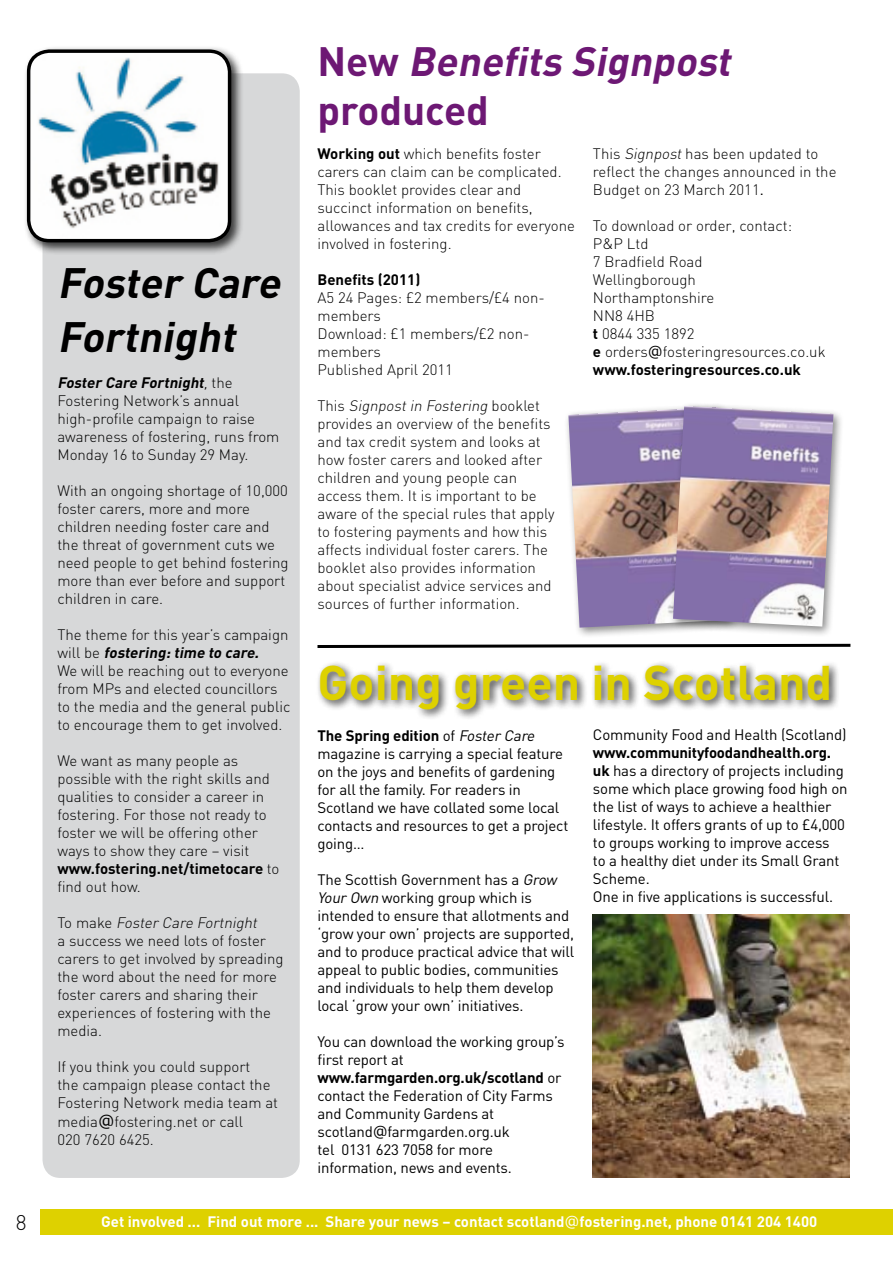
<style>
.page{position:relative;width:893px;height:1263px;background:#fff}
.page>*{position:absolute;margin:0;border:0;box-sizing:border-box;transform-origin:0 0}
.t1{font:700 48px "DIN";color:#ded100}
.t2{font:italic 700 42px/54px "DIN";color:#000}
.t3{font:italic 700 40.5px/48.6px "DIN";color:#6d1874}
.t4{font:300 21px "DIN";color:#000}
.t5{font:300 15px/18px "DIN";color:#000}
.t6{font:15px/18px "DIN";letter-spacing:-.01em;color:#000}
.t7{font:700 15px "DIN";color:#fff}
.t8{font:700 15px "DIN";color:#000}
.s1{font-weight:700;font-style:italic}
.s2{font-style:italic}
.s3{font-weight:700}
.s4{font-family:"Verdana";font-weight:400;font-size:16.5px}
.s5{font-style:normal}
.s6{font-weight:400}
.s7{font-family:"Verdana";font-weight:400}
.s8{font-family:"Verdana"}
</style>
<div class="page">
<div style="left:43px;top:73px;width:257px;height:1105px;background:#d7d8d9;border-radius:18px"></div>
<div style="left:40px;top:1209px;width:853px;height:26px;background:#ded100"></div>
<div style="left:315px;top:660px;width:578px;height:82px;background:#000;opacity:.75"></div>
<img style="left:592px;top:914px;width:258px;height:263px">
<div style="left:563px;top:402px;width:184px;height:243px;background:#000;opacity:.47"></div>
<img style="left:568px;top:407px;width:100px;height:221px">
<div style="left:668px;top:401px;width:183px;height:243px;background:#000;opacity:.47"></div>
<img style="left:673px;top:406px;width:160px;height:221px">
<svg style="left:317px;top:642px;width:534px;height:6px"></svg>
<div style="left:23px;top:46px;width:227px;height:216px;background:#000;opacity:.75"></div>
<img style="left:29px;top:51px;width:200px;height:190px">
<div style="left:27px;top:49px;width:204px;height:193px;border:3px solid #000;border-radius:21px"></div>
<h2 class="t2" style="left:57px;top:253px;width:233px">Foster Care<br>Fortnight</h2>
<p class="t5" style="left:57px;top:373px;width:224px"><span class="s1">Foster Care Fortnight</span><span class="s2">,</span>t h e<br>Fostering Network’s annual high-profile campaign to raise awareness of fostering, runs from<br>Monday 16 to Sunday 29 May.</p>
<p class="t5" style="left:57px;top:481px;width:233px">With an ongoing shortage of 10,000 foster carers, more and more children needing foster care and the threat of government cuts we need people to get behind fostering more than ever before and support children in care.</p>
<p class="t5" style="left:57px;top:625px;width:234px">The theme for this year’s campaign w i l l b e <span class="s1">fostering:time to care.<br></span>We will be reaching out to everyone from MPs and elected councillors to the media and the general public to encourage them to get involved.</p>
<p class="t5" style="left:57px;top:751px;width:223px">We want as many people as possible with the right skills and qualities to consider a career in fostering. For those not ready to foster we will be offering other ways to show they care – visit <span class="s3">www.fostering.net/timetocare</span> to find out how.</p>
<p class="t5" style="left:57px;top:913px;width:228px">To m a k e <span class="s2">Foster Care Fortnight<br></span>a success we need lots of foster carers to get involved by spreading the word about the need for more foster carers and sharing their experiences of fostering with the media.</p>
<p class="t5" style="left:57px;top:1057px;width:222px">If you think you could support<br>the campaign please contact the<br>Fostering Network media team at</p>
<p class="t5" style="left:57px;top:1113px;width:187px">media<span class="s4">@</span>fostering.net or call<br>020 7620 6425.</p>
<h3 class="t3" style="left:317px;top:36px;width:423px"><span class="s5">N e w</span> Benefits Signpost <span class="s5">produced</span></h3>
<p class="t5" style="left:317px;top:145px;width:259px"><span class="s3">Working out</span> which benefits foster carers can claim can be complicated.<br>This booklet provides clear and succinct information on benefits, allowances and tax credits for everyone involved in fostering.</p>
<p class="t8" style="left:317px;top:270px;width:104px">Benefits (2011)</p>
<p class="t5" style="left:317px;top:289px;width:229px">A5 24 Pages: £2 members/£4 non&shy;members<br>Download: £1 members/£2 non&shy;members<br>Published April 2011</p>
<p class="t5" style="left:317px;top:397px;width:239px">T h i s <span class="s2">Signpostin Fostering</span> b o o k le t provides an overview of the benefits and tax credit system and looks at how foster carers and looked after children and young people can access them. It is important to be aware of the special rules that apply to fostering payments and how this affects individual foster carers. The booklet also provides information about specialist advice services and sources of further information.</p>
<p class="t5" style="left:593px;top:144px;width:245px">This <span class="s2">Signpost</span>has been updated to reflect the changes announced in the<br>Budget on 23 March 2011<span class="s6">.</span></p>
<p class="t5" style="left:593px;top:216px;width:234px">To download or order, contact:<br>P&amp;P Ltd<br>7 Bradfield Road<br>Wellingborough<br>Northamptonshire<br>NN8 4HB<br><span class="s3">t</span> 0844 335 1892<br><span class="s3">e</span> orders<span class="s7">@</span>fosteringresources.co.uk <span class="s3">www.fosteringresources.co.uk</span></p>
<h1 class="t1" style="left:317px;top:652px;width:516px">Going green in Scotland</h1>
<p class="t6" style="left:317px;top:726px;width:252px"><span class="s3">The Spring edition</span> of <span class="s2">FosterCare </span>magazine is carrying a special feature on the joys and benefits of gardening for all the family. For readers in<br>Scotland we have collated some local contacts and resources to get a project going…</p>
<p class="t6" style="left:317px;top:870px;width:258px">The Scottish Government has a <span class="s2">Grow YourOwn</span> working group which is intended to ensure that allotments and ‘grow your own’ projects are supported, and to produce practical advice that will appeal to public bodies, communities and individuals to help them develop local ‘grow your own’ initiatives.</p>
<p class="t6" style="left:317px;top:1032px;width:249px">You can download the working group’s first report at <span class="s3">www.farmgarden.org.uk/scotland</span> or contact the Federation of City Farms and Community Gardens at scotland<span class="s8">@</span>farmgarden.org.uk<br>tel 0131 623 7058 for more information, news and events.</p>
<p class="t6" style="left:593px;top:726px;width:255px">Community Food and Health (Scotland)</p>
<p class="t6" style="left:593px;top:744px;width:256px"><span class="s3">www.communityfoodandhealth.org. uk</span> has a directory of projects including some which place growing food high on the list of ways to achieve a healthier lifestyle. It offers grants of up to £4,000 to groups working to improve access<br>to a healthy diet under its Small Grant Scheme.<br>One in five applications is successful.</p>
<h3 class="t4" style="left:16px;top:1210px;width:12px">8</h3>
<p class="t7" style="left:101px;top:1211px;width:718px">Get involved ... Find out more ... Share your news – contact scotland<span class="s7">@</span>fostering.net, phone 0141 204 1400</p>
</div>
